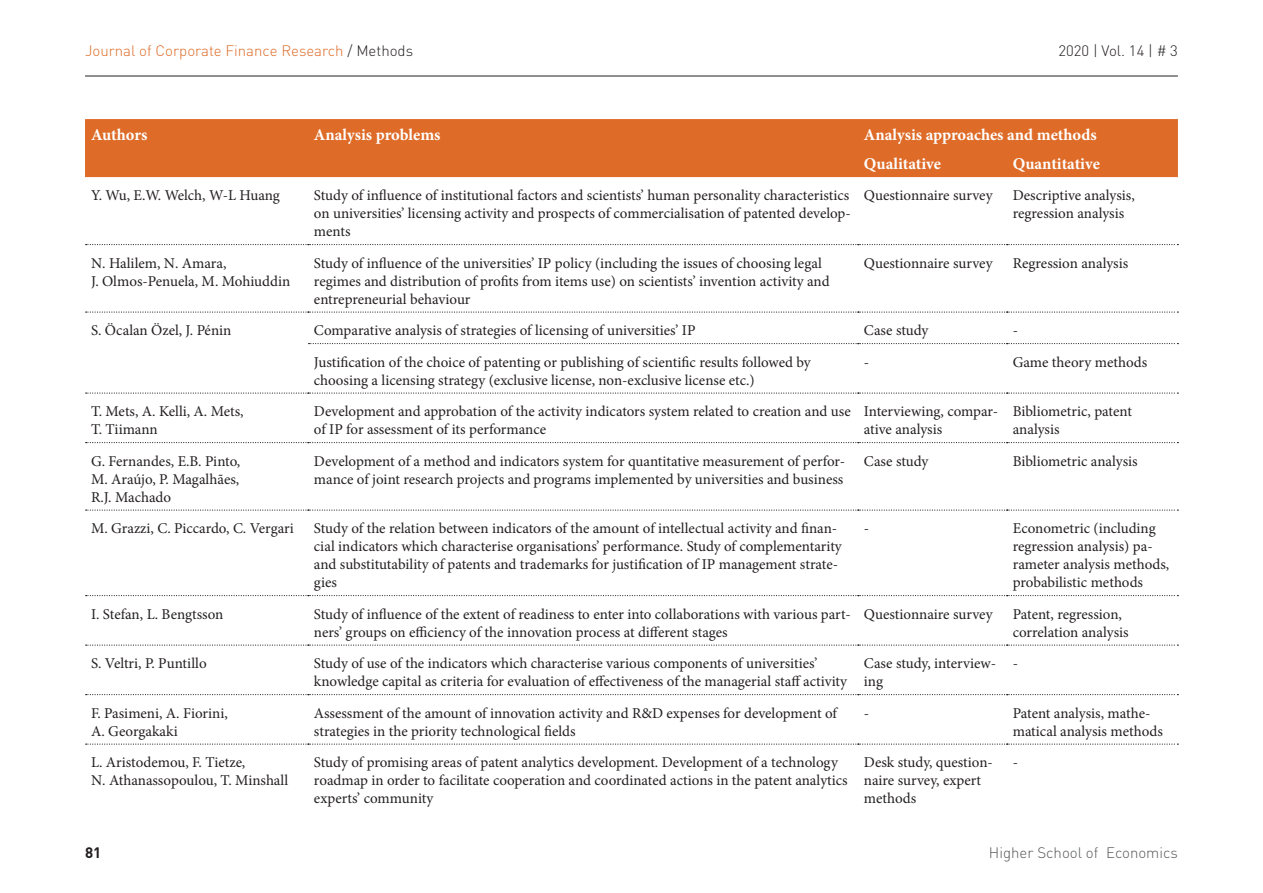
<style>
.page{position:relative;width:1263px;height:893px;background:#fff}
.page>*{position:absolute;margin:0;border:0;box-sizing:border-box;transform-origin:0 0}
.ТАБЛИЦА_ЗАГ{font:700 16.5px "Minion Pro";color:#fff}
.Текст_ENG{font:15px/18px "Minion Pro";color:#231f20}
.t1{font:300 15px "DIN Pro";color:#de6b27}
.t2{font:300 15px "DIN Pro";color:#57585a}
.t3{font:300 15px "DIN Pro";color:#231f20}
.t4{font:700 15px "DIN Pro";color:#231f20}
.s1{color:#231f20}
</style>
<div class="page">
<hr style="left:85px;top:76px;width:1093px;height:1px;background:#231f20">
<div style="left:85px;top:119px;width:1093px;height:58px;background:#de6b27"></div>
<svg style="left:86px;top:244px;width:1092px;height:1px"></svg>
<svg style="left:309px;top:343px;width:869px;height:1px"></svg>
<svg style="left:86px;top:442px;width:1092px;height:1px"></svg>
<svg style="left:86px;top:509px;width:1092px;height:2px"></svg>
<svg style="left:86px;top:595px;width:1092px;height:1px"></svg>
<svg style="left:86px;top:644px;width:1092px;height:2px"></svg>
<svg style="left:86px;top:694px;width:1092px;height:1px"></svg>
<svg style="left:86px;top:743px;width:1092px;height:2px"></svg>
<svg style="left:86px;top:311px;width:1092px;height:2px"></svg>
<svg style="left:86px;top:392px;width:1092px;height:2px"></svg>
<p class="t1" style="left:85px;top:40px;width:330px">Journal of Corporate Finance Research <span class="s1">/ Methods</span></p>
<p class="t3" style="left:1058px;top:40px;width:121px">2020 | Vol. 14 | # 3</p>
<p class="ТАБЛИЦА_ЗАГ" style="left:91px;top:123px;width:58px">Authors</p>
<p class="ТАБЛИЦА_ЗАГ" style="left:314px;top:123px;width:128px">Analysis problems</p>
<p class="ТАБЛИЦА_ЗАГ" style="left:864px;top:123px;width:234px">Analysis approaches and methods</p>
<p class="ТАБЛИЦА_ЗАГ" style="left:864px;top:152px;width:79px">Qualitative</p>
<p class="ТАБЛИЦА_ЗАГ" style="left:1013px;top:152px;width:89px">Quantitative</p>
<p class="Текст_ENG" style="left:91px;top:186px;width:190px">Y. Wu, E.W. Welch, W-L Huang</p>
<p class="Текст_ENG" style="left:314px;top:186px;width:538px;text-align:justify">Study of influence of institutional factors and scientists’ human personality characteristics on universities’ licensing activity and prospects of commercialisation of patented develop&shy;ments</p>
<p class="Текст_ENG" style="left:864px;top:186px;width:130px">Questionnaire survey</p>
<p class="Текст_ENG" style="left:1013px;top:186px;width:124px">Descriptive analysis, regression analysis</p>
<p class="Текст_ENG" style="left:91px;top:254px;width:201px">N. Halilem, N. Amara,<br>J. Olmos-Penuela, M. Mohiuddin</p>
<p class="Текст_ENG" style="left:314px;top:254px;width:517px">Study of influence of the universities’ IP policy (including the issues of choosing legal regimes and distribution of profits from items use) on scientists’ invention activity and entrepreneurial behaviour</p>
<p class="Текст_ENG" style="left:864px;top:254px;width:130px">Questionnaire survey</p>
<p class="Текст_ENG" style="left:1013px;top:254px;width:117px">Regression analysis</p>
<p class="Текст_ENG" style="left:91px;top:321px;width:142px">S. Öcalan Özel, J. Pénin</p>
<p class="Текст_ENG" style="left:314px;top:321px;width:383px">Comparative analysis of strategies of licensing of universities’ IP</p>
<p class="Текст_ENG" style="left:864px;top:321px;width:66px">Case study</p>
<p class="Текст_ENG" style="left:1013px;top:321px;width:7px">-</p>
<p class="Текст_ENG" style="left:314px;top:353px;width:498px">Justification of the choice of patenting or publishing of scientific results followed by choosing a licensing strategy (exclusive license, non-exclusive license etc.)</p>
<p class="Текст_ENG" style="left:864px;top:353px;width:7px">-</p>
<p class="Текст_ENG" style="left:1013px;top:353px;width:136px">Game theory methods</p>
<p class="Текст_ENG" style="left:91px;top:402px;width:154px">T. Mets, A. Kelli, A. Mets,<br>T. Tiimann</p>
<p class="Текст_ENG" style="left:314px;top:402px;width:538px">Development and approbation of the activity indicators system related to creation and use of IP for assessment of its performance</p>
<p class="Текст_ENG" style="left:864px;top:402px;width:136px">Interviewing, compar&shy;ative analysis</p>
<p class="Текст_ENG" style="left:1013px;top:402px;width:121px">Bibliometric, patent analysis</p>
<p class="Текст_ENG" style="left:91px;top:452px;width:151px;text-align:justify">G. Fernandes, E.B. Pinto, M. Araújo, P. Magalhães, R.J. Machado</p>
<p class="Текст_ENG" style="left:314px;top:452px;width:533px">Development of a method and indicators system for quantitative measurement of perfor&shy;mance of joint research projects and programs implemented by universities and business</p>
<p class="Текст_ENG" style="left:864px;top:452px;width:66px">Case study</p>
<p class="Текст_ENG" style="left:1013px;top:452px;width:126px">Bibliometric analysis</p>
<p class="Текст_ENG" style="left:91px;top:519px;width:204px">M. Grazzi, C. Piccardo, C. Vergari</p>
<p class="Текст_ENG" style="left:314px;top:519px;width:529px">Study of the relation between indicators of the amount of intellectual activity and finan&shy;cial indicators which characterise organisations’ performance. Study of complementarity and substitutability of patents and trademarks for justification of IP management strate&shy;gies</p>
<p class="Текст_ENG" style="left:864px;top:519px;width:7px">-</p>
<p class="Текст_ENG" style="left:1013px;top:519px;width:158px">Econometric (including regression analysis) pa&shy;rameter analysis methods, probabilistic methods</p>
<p class="Текст_ENG" style="left:91px;top:605px;width:134px">I. Stefan, L. Bengtsson</p>
<p class="Текст_ENG" style="left:314px;top:605px;width:538px">Study of influence of the extent of readiness to enter into collaborations with various part&shy;ners’ groups on efficiency of the innovation process at different stages</p>
<p class="Текст_ENG" style="left:864px;top:605px;width:130px">Questionnaire survey</p>
<p class="Текст_ENG" style="left:1013px;top:605px;width:117px">Patent, regression, correlation analysis</p>
<p class="Текст_ENG" style="left:91px;top:654px;width:117px">S. Veltri, P. Puntillo</p>
<p class="Текст_ENG" style="left:314px;top:654px;width:535px">Study of use of the indicators which characterise various components of universities’ knowledge capital as criteria for evaluation of effectiveness of the managerial staff activity</p>
<p class="Текст_ENG" style="left:864px;top:654px;width:134px">Case study, interview&shy;ing</p>
<p class="Текст_ENG" style="left:1013px;top:654px;width:7px">-</p>
<p class="Текст_ENG" style="left:91px;top:704px;width:138px">F. Pasimeni, A. Fiorini,<br>A. Georgakaki</p>
<p class="Текст_ENG" style="left:314px;top:704px;width:524px">Assessment of the amount of innovation activity and R&amp;D expenses for development of strategies in the priority technological fields</p>
<p class="Текст_ENG" style="left:864px;top:704px;width:7px">-</p>
<p class="Текст_ENG" style="left:1013px;top:704px;width:152px">Patent analysis, mathe&shy;matical analysis methods</p>
<p class="Текст_ENG" style="left:91px;top:753px;width:199px">L. Aristodemou, F. Tietze,<br>N. Athanassopoulou, T. Minshall</p>
<p class="Текст_ENG" style="left:314px;top:753px;width:535px">Study of promising areas of patent analytics development. Development of a technology roadmap in order to facilitate cooperation and coordinated actions in the patent analytics experts’ community</p>
<p class="Текст_ENG" style="left:864px;top:753px;width:130px">Desk study, question&shy;naire survey, expert methods</p>
<p class="Текст_ENG" style="left:1013px;top:753px;width:7px">-</p>
<p class="t4" style="left:85px;top:842px;width:18px">81</p>
<p class="t2" style="left:989px;top:842px;width:190px">Higher School of Economics</p>
</div>
